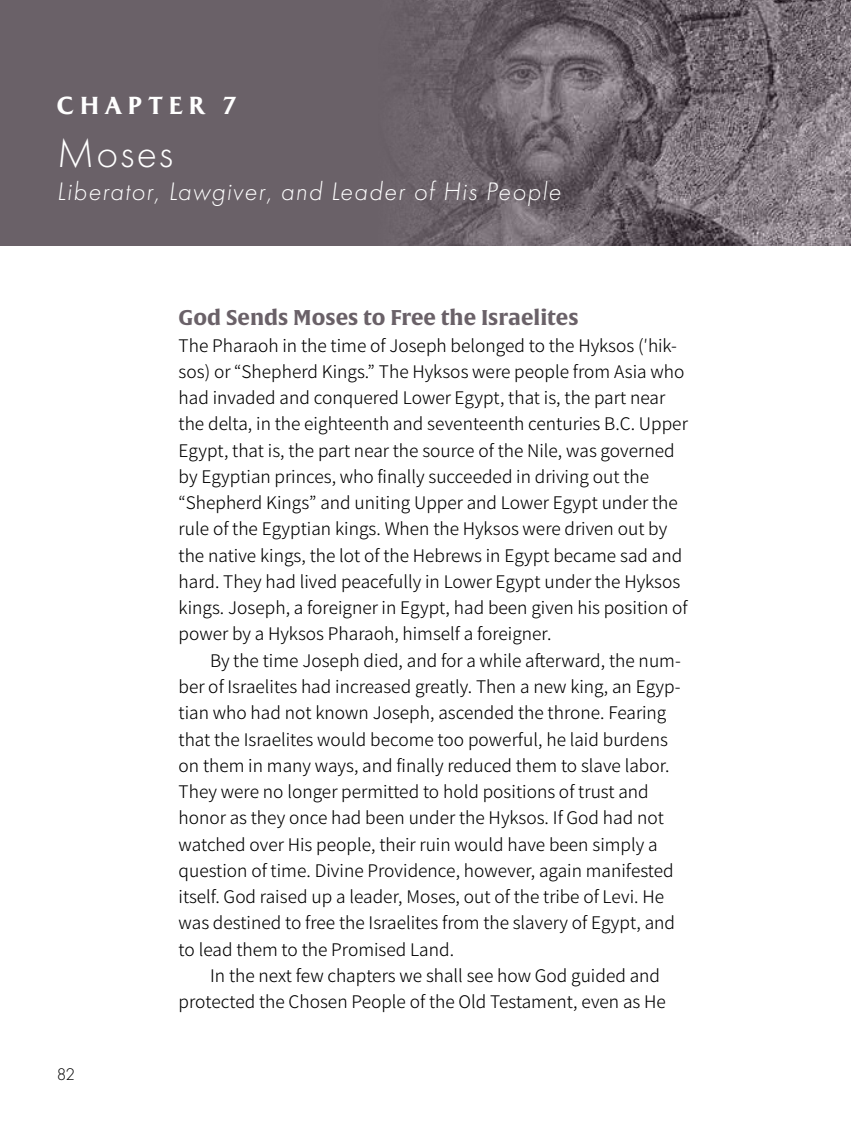
<style>
.page{position:relative;width:851px;height:1134px;background:#fff}
.page>*{position:absolute;margin:0;border:0;box-sizing:border-box;transform-origin:0 0}
.t1{font:300 42px "Futura PT";color:#fff}
.t2{font:italic 300 26.25px "Futura PT";letter-spacing:.05em;color:#fff}
.t3{font:700 24.5px "Majesty";letter-spacing:.25em;color:#fff}
.t4{font:700 21px "Alverata";color:#6a6168}
.t5{font:19.25px/26.2px "Source Sans Variable";color:#000}
.t6{font:300 17.5px "Futura PT";color:#000}
</style>
<div class="page">
<div style="left:0;top:0;width:850px;height:246px;background:#6a6168"></div>
<img style="left:403px;top:0;width:447px;height:246px">
<p class="t3" style="left:57px;top:91px;width:181px">CHAPTER 7</p>
<h1 class="t1" style="left:57px;top:129px;width:118px">Moses</h1>
<h2 class="t2" style="left:57px;top:176px;width:505px">Liberator, Lawgiver, and Leader of His People</h2>
<p class="t6" style="left:57px;top:1064px;width:20px">82</p>
<p class="t4" style="left:178px;top:305px;width:401px">God Sends Moses to Free the Israelites</p>
<p class="t5" style="left:178px;top:332px;width:511px">The Pharaoh in the time of Joseph belonged to the Hyksos (′hik&shy;sos) or “Shepherd Kings.” The Hyksos were people from Asia who had invaded and conquered Lower Egypt, that is, the part near the delta, in the eighteenth and seventeenth centuries B.C. Upper Egypt, that is, the part near the source of the Nile, was governed by Egyptian princes, who finally succeeded in driving out the “Shepherd Kings” and uniting Upper and Lower Egypt under the rule of the Egyptian kings. When the Hyksos were driven out by the native kings, the lot of the Hebrews in Egypt became sad and hard. They had lived peacefully in Lower Egypt under the Hyksos kings. Joseph, a foreigner in Egypt, had been given his position of power by a Hyksos Pharaoh, himself a foreigner.</p>
<p class="t5" style="left:178px;top:647px;width:503px;text-indent:31px">By the time Joseph died, and for a while afterward, the num&shy;ber of Israelites had increased greatly. Then a new king, an Egyp&shy;tian who had not known Joseph, ascended the throne. Fearing that the Israelites would become too powerful, he laid burdens on them in many ways, and finally reduced them to slave labor.<br>They were no longer permitted to hold positions of trust and honor as they once had been under the Hyksos. If God had not watched over His people, their ruin would have been simply a question of time. Divine Providence, however, again manifested itself. God raised up a leader, Moses, out of the tribe of Levi. He was destined to free the Israelites from the slavery of Egypt, and to lead them to the Promised Land.</p>
<p class="t5" style="left:178px;top:962px;width:489px;text-indent:31px">In the next few chapters we shall see how God guided and protected the Chosen People of the Old Testament, even as He</p>
</div>
